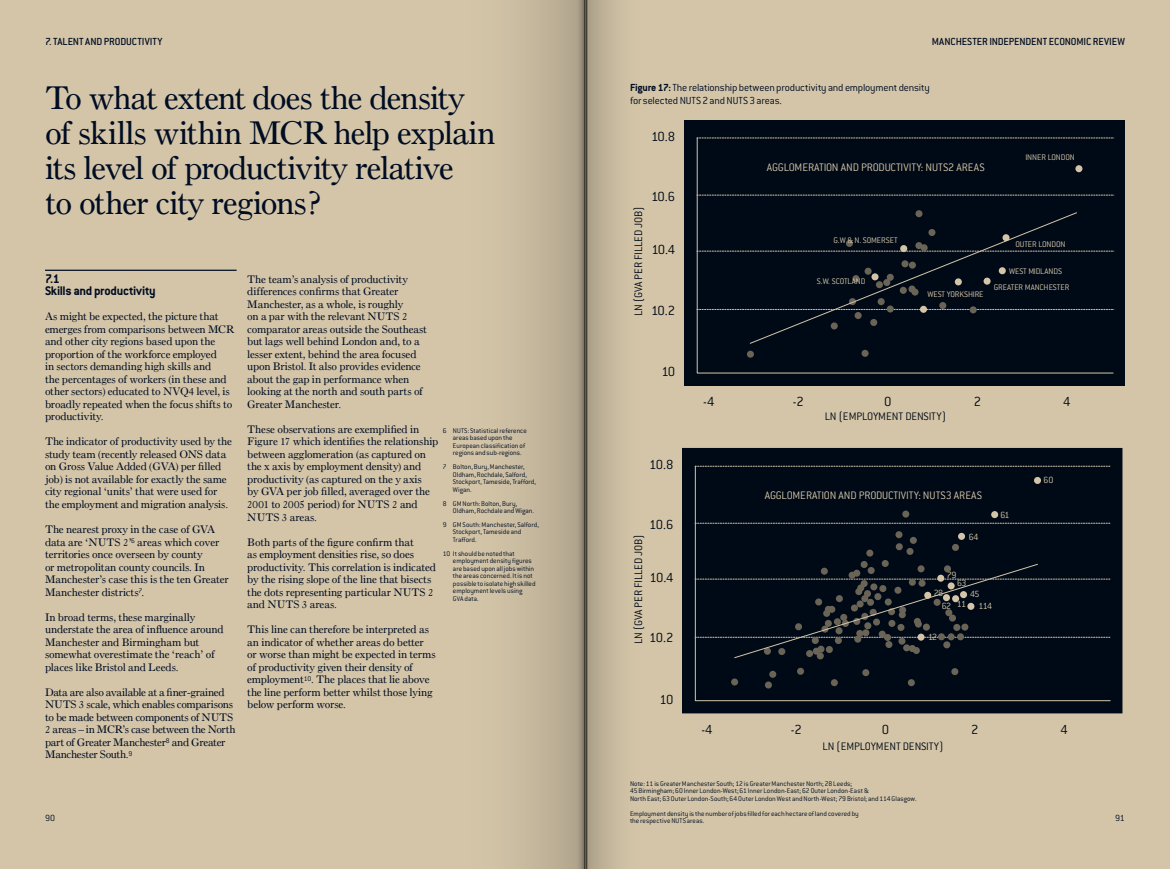
<style>
.page{position:relative;width:1170px;height:869px;background:#fff}
.page>*{position:absolute;margin:0;border:0;box-sizing:border-box;transform-origin:0 0}
.t1{font:33.75px/35px "Old Style Seven";letter-spacing:-.04em;color:#000d23}
.t2{font:300 14.5px "Conduit ITC";letter-spacing:-.065em;color:#000d23}
.t3{font:700 13.75px/12.5px "Conduit ITC";letter-spacing:-.025em;color:#000d23}
.t4{font:300 12px "Conduit ITC";letter-spacing:-.01em;color:#000d23}
.t5{font:300 12px "Conduit ITC";letter-spacing:-.01em;color:#fff}
.t6{font:11.25px/12.5px "Old Style Seven";letter-spacing:-.02em;color:#000d23}
.t7{font:300 11.25px/12.5px "Conduit ITC";letter-spacing:-.015em;color:#000d23}
.t8{font:500 11.25px "Conduit ITC";color:#000d23}
.t9{font:300 9.88px "Conduit ITC";letter-spacing:-.06em;color:#fff}
.t10{font:300 9.75px "Conduit ITC";color:#000d23}
.t11{font:300 9px/16px "Conduit ITC";color:#fff}
.t12{font:300 9px "Conduit ITC";letter-spacing:-.02em;color:#fff}
.t13{font:300 7.5px/7.5px "Conduit ITC";color:#000d23}
.s1{font-weight:700}
</style>
<div class="page">
<div style="left:0;top:0;width:585px;height:868px;background:#d4c5a8"></div>
<div style="left:465px;top:0;width:120px;height:868px;background:linear-gradient(to right,#d9caac,#b3a78f)"></div>
<svg style="left:576px;top:0;width:9px;height:868px;background:#928874"></svg>
<div style="left:585px;top:0;width:584px;height:868px;background:#d4c5a8"></div>
<div style="left:586px;top:0;width:54px;height:868px;background:linear-gradient(to right,#aea28a,#d9c9ac)"></div>
<hr style="left:585px;top:0;width:1px;height:868px;background:#655e51">
<hr style="left:45px;top:269px;width:191px;height:2px;background:#000d23">
<div style="left:684px;top:120px;width:440px;height:265px;background:#000a17"></div>
<svg style="left:696px;top:137px;width:417px;height:237px"></svg>
<div style="left:1075px;top:165px;width:7px;height:7px;background:#d4c5a8;border-radius:50%"></div>
<svg style="left:861px;top:349px;width:7px;height:7px"></svg>
<svg style="left:746px;top:350px;width:8px;height:7px"></svg>
<svg style="left:749px;top:211px;width:328px;height:133px"></svg>
<div style="left:682px;top:448px;width:439px;height:264px;background:#000a17"></div>
<div style="left:682px;top:447px;width:440px;height:266px;border:1px solid #000d23"></div>
<svg style="left:694px;top:465px;width:417px;height:236px"></svg>
<svg style="left:957px;top:532px;width:7px;height:7px"></svg>
<div style="left:991px;top:511px;width:7px;height:7px;background:#d4c5a8;border-radius:50%"></div>
<svg style="left:1033px;top:476px;width:7px;height:7px"></svg>
<div style="left:902px;top:510px;width:7px;height:7px;background:#6a6457;border-radius:50%"></div>
<div style="left:895px;top:531px;width:7px;height:7px;background:#6a6457;border-radius:50%"></div>
<svg style="left:909px;top:536px;width:7px;height:7px"></svg>
<svg style="left:906px;top:547px;width:7px;height:7px"></svg>
<svg style="left:895px;top:543px;width:7px;height:7px"></svg>
<div style="left:866px;top:549px;width:7px;height:7px;background:#6a6457;border-radius:50%"></div>
<svg style="left:881px;top:559px;width:7px;height:7px"></svg>
<svg style="left:769px;top:670px;width:7px;height:7px"></svg>
<svg style="left:764px;top:681px;width:7px;height:7px"></svg>
<svg style="left:731px;top:678px;width:7px;height:7px"></svg>
<svg style="left:830px;top:678px;width:7px;height:7px"></svg>
<svg style="left:797px;top:667px;width:7px;height:7px"></svg>
<svg style="left:862px;top:668px;width:7px;height:7px"></svg>
<svg style="left:907px;top:678px;width:7px;height:7px"></svg>
<svg style="left:951px;top:667px;width:7px;height:7px"></svg>
<svg style="left:951px;top:543px;width:7px;height:7px"></svg>
<svg style="left:695px;top:562px;width:415px;height:96px"></svg>
<p class="t8" style="left:45px;top:35px;width:119px">7. TALENT ANDPRODUCTIVITY</p>
<p class="t8" style="left:931px;top:35px;width:194px">MANCHESTER INDEPENDENT ECONOMIC REVIEW</p>
<h1 class="t1" style="left:45px;top:80px;width:452px">To what extent does the density of skills within MCR help explain its level of productivity relative<br>to other city regions?</h1>
<p class="t3" style="left:45px;top:272px;width:112px">7.1<br>Skills and productivity</p>
<p class="t6" style="left:45px;top:310px;width:191px">As might be expected, the picture that emerges from comparisons between MCR and other city regions based upon the proportion of the workforce employed<br>in sectors demanding high skills and<br>the percentages of workers (in these and other sectors) educated to NVQ4 level, is broadly repeated when the focus shifts to productivity.</p>
<p class="t6" style="left:45px;top:435px;width:189px">The indicator of productivity used by the study team (recently released ONS data on Gross Value Added (GVA) per filled job) is not available for exactly the same city regional ‘units’ that were used for the employment and migration analysis.</p>
<p class="t6" style="left:45px;top:522px;width:185px">The nearest proxy in the case of GVA data are ‘NUTS 2’<sup>6</sup> areas which cover territories once overseen by county<br>or metropolitan county councils. In Manchester’s case this is the ten Greater Manchester districts<sup>7</sup>.</p>
<p class="t6" style="left:45px;top:610px;width:180px">In broad terms, these marginally understate the area of influence around Manchester and Birmingham but somewhat overestimate the ‘reach’ of places like Bristol and Leeds.</p>
<p class="t6" style="left:45px;top:685px;width:192px">Data are also available at a finer-grained NUTS 3 scale, which enables comparisons to be made between components of NUTS 2 areas – in MCR’s case between the North part of Greater Manchester<sup>8</sup> and Greater Manchester South.<sup>9</sup></p>
<p class="t6" style="left:247px;top:272px;width:181px">The team’s analysis of productivity differences confirms that Greater Manchester, as a whole, is roughly<br>on a par with the relevant NUTS 2 comparator areas outside the Southeast but lags well behind London and, to a lesser extent, behind the area focused upon Bristol. It also provides evidence about the gap in performance when looking at the north and south parts of Greater Manchester.</p>
<p class="t6" style="left:247px;top:422px;width:193px">These observations are exemplified in Figure 17 which identifies the relationship between agglomeration (as captured on the x axis by employment density) and productivity (as captured on the y axis<br>by GVA per job filled, averaged over the 2001 to 2005 period) for NUTS 2 and NUTS 3 areas.</p>
<p class="t6" style="left:247px;top:535px;width:190px">Both parts of the figure confirm that<br>as employment densities rise, so does productivity. This correlation is indicated by the rising slope of the line that bisects the dots representing particular NUTS 2 and NUTS 3 areas.</p>
<p class="t6" style="left:247px;top:622px;width:190px">This line can therefore be interpreted as an indicator of whether areas do better or worse than might be expected in terms of productivity given their density of employment<sup>10</sup>. The places that lie above the line perform better whilst those lying below perform worse.</p>
<p class="t13" style="left:453px;top:426px;width:75px;text-indent:-10px">6 NUTS: Statistical reference areas based upon the<br>European classification of regions and sub-regions.</p>
<p class="t13" style="left:453px;top:463px;width:85px;text-indent:-10px">7 Bolton, Bury, Manchester,<br>Oldham, Rochdale, Salford,<br>Stockport, Tameside, Trafford,<br>Wigan.</p>
<p class="t13" style="left:453px;top:499px;width:83px;text-indent:-10px">8 GM North: Bolton, Bury,<br>Oldham, Rochdale and Wigan.</p>
<p class="t13" style="left:453px;top:520px;width:87px;text-indent:-10px">9 GM South: Manchester, Salford,<br>Stockport, Tameside and<br>Trafford.</p>
<p class="t13" style="left:453px;top:549px;width:84px;text-indent:-10px">10 It should be noted that employment density figures are based upon all jobs within the areas concerned. It is not possible to isolate high skilled employment levels using<br>GVA data.</p>
<p class="t7" style="left:630px;top:81px;width:301px"><span class="s1">Figure 17:</span> The relationship between productivity and employment density for selected NUTS 2 and NUTS 3 areas.</p>
<p class="t2" style="left:651px;top:128px;width:26px">10.8</p>
<p class="t4" style="left:632px;top:316px;width:111px;rotate:-90deg">LN (GVA PER FILLED JOB)</p>
<p class="t2" style="left:651px;top:188px;width:26px">10.6</p>
<p class="t2" style="left:651px;top:241px;width:25px">10.4</p>
<p class="t2" style="left:651px;top:302px;width:26px">10.2</p>
<p class="t2" style="left:661px;top:363px;width:15px">10</p>
<p class="t2" style="left:649px;top:456px;width:26px">10.8</p>
<p class="t2" style="left:649px;top:516px;width:26px">10.6</p>
<p class="t4" style="left:632px;top:643px;width:111px;rotate:-90deg">LN (GVA PER FILLED JOB)</p>
<p class="t2" style="left:649px;top:569px;width:25px">10.4</p>
<p class="t2" style="left:649px;top:629px;width:26px">10.2</p>
<p class="t2" style="left:659px;top:690px;width:15px">10</p>
<p class="t5" style="left:766px;top:161px;width:219px">AGGLOMERATION AND PRODUCTIVITY: NUTS2 AREAS</p>
<p class="t12" style="left:1025px;top:153px;width:51px">INNER LONDON</p>
<p class="t11" style="left:833px;top:232px;width:66px">G.W &amp; N. SOMERSET</p>
<p class="t11" style="left:816px;top:273px;width:50px">S.W. SCOTLAND</p>
<p class="t11" style="left:927px;top:286px;width:58px">WEST YORKSHIRE</p>
<p class="t11" style="left:1015px;top:236px;width:52px">OUTER LONDON</p>
<p class="t11" style="left:993px;top:263px;width:77px;text-indent:15px">WEST MIDLANDS<br>GREATER MANCHESTER</p>
<p class="t2" style="left:703px;top:393px;width:13px">-4</p>
<p class="t2" style="left:792px;top:393px;width:13px">-2</p>
<p class="t2" style="left:884px;top:393px;width:9px">0</p>
<p class="t2" style="left:973px;top:393px;width:9px">2</p>
<p class="t2" style="left:1063px;top:393px;width:9px">4</p>
<p class="t4" style="left:824px;top:409px;width:123px">LN (EMPLOYMENT DENSITY)</p>
<p class="t5" style="left:764px;top:489px;width:219px">AGGLOMERATION AND PRODUCTIVITY: NUTS3 AREAS</p>
<p class="t9" style="left:968px;top:531px;width:11px">64</p>
<p class="t9" style="left:1000px;top:509px;width:10px">61</p>
<p class="t9" style="left:946px;top:569px;width:11px">79</p>
<p class="t9" style="left:956px;top:577px;width:11px">63</p>
<p class="t9" style="left:933px;top:587px;width:11px">28</p>
<p class="t9" style="left:928px;top:631px;width:11px">12</p>
<p class="t9" style="left:969px;top:588px;width:11px">45</p>
<p class="t9" style="left:956px;top:598px;width:11px">11</p>
<p class="t9" style="left:941px;top:600px;width:11px">62</p>
<p class="t9" style="left:978px;top:600px;width:15px">114</p>
<p class="t9" style="left:1043px;top:474px;width:11px">60</p>
<p class="t2" style="left:701px;top:721px;width:13px">-4</p>
<p class="t2" style="left:790px;top:721px;width:13px">-2</p>
<p class="t2" style="left:881px;top:721px;width:9px">0</p>
<p class="t2" style="left:971px;top:721px;width:9px">2</p>
<p class="t2" style="left:1060px;top:721px;width:9px">4</p>
<p class="t4" style="left:822px;top:739px;width:122px">LN (EMPLOYMENT DENSITY)</p>
<p class="t13" style="left:630px;top:779px;width:288px">Note: 11 is Greater Manchester South; 12 is Greater Manchester North; 28 Leeds;<br>45 Birmingham; 60 Inner London-West; 61 Inner London-East; 62 Outer London-East &amp;<br>North East; 63 Outer London-South; 64 Outer London West and North-West; 79 Bristol; and 114 Glasgow.</p>
<p class="t13" style="left:630px;top:809px;width:230px">Employment density is the number of jobs filled for each hectare of land covered by the respective NUTS areas.</p>
<p class="t10" style="left:45px;top:812px;width:12px">90</p>
<p class="t10" style="left:1114px;top:811px;width:11px">91</p>
</div>
